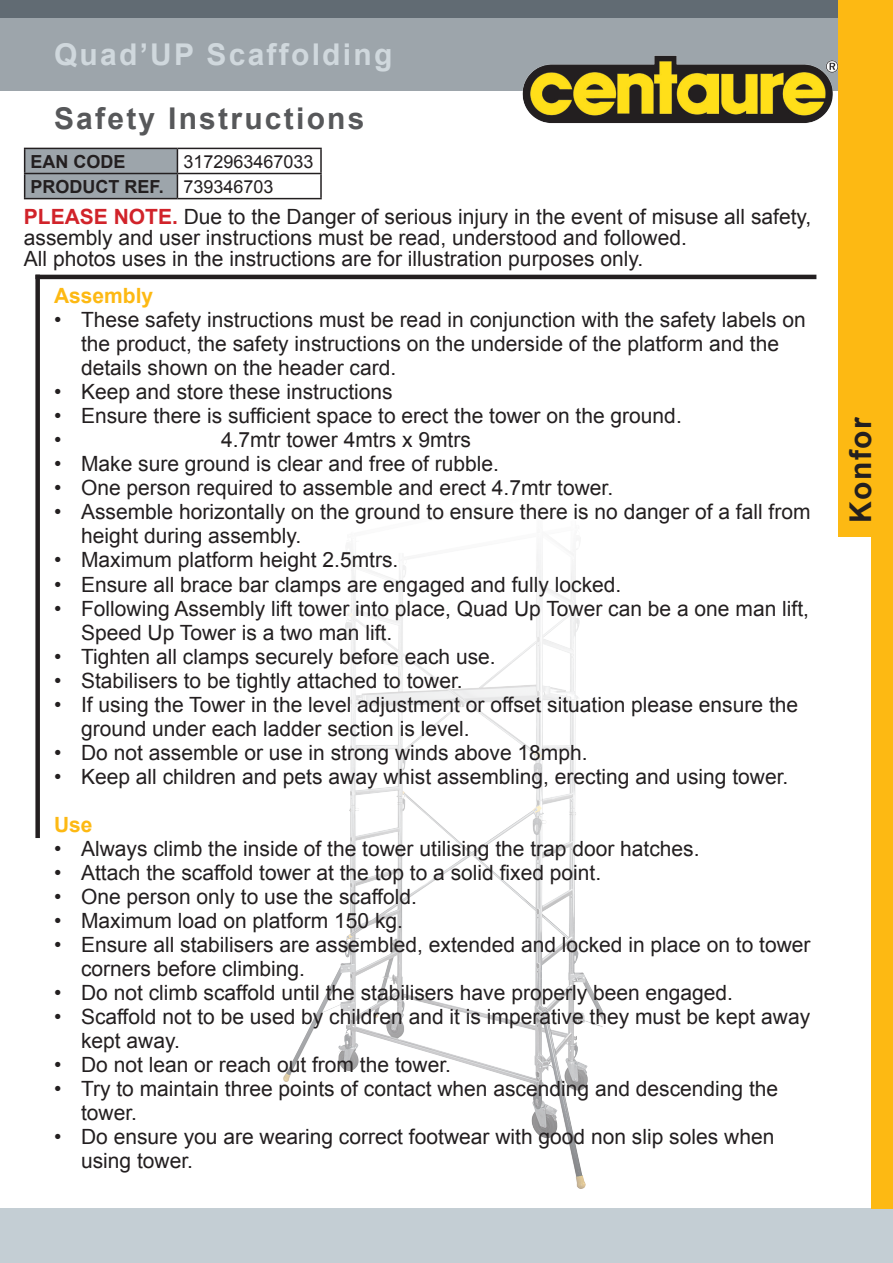
<style>
.page{position:relative;width:893px;height:1263px;background:#fff}
.page>*{position:absolute;margin:0;border:0;box-sizing:border-box;transform-origin:0 0}
.t1{font:700 30px "Arial";letter-spacing:.075em;color:#d0d8dd}
.t2{font:700 30px "Arial";letter-spacing:.075em;color:#57585a}
.t3{font:700 30px "Arial";letter-spacing:.05em;color:#231f20}
.Paragraph_Style_1{font:21px/24px "Arial";color:#231f20}
.Paragraph_Style_1-2{font:700 21px "Arial";color:#fdb913}
.t4{font:18px "Arial";color:#231f20}
.t5{font:700 18px "Arial";color:#231f20}
.s1{font-weight:700;color:#d1232a}
</style>
<div class="page">
<img style="left:283px;top:549px;width:256px;height:534px">
<div style="left:0;top:0;width:893px;height:18px;background:#616b73"></div>
<div style="left:0;top:18px;width:893px;height:72px;background:#9da5ab"></div>
<div style="left:0;top:1209px;width:893px;height:54px;background:#c4ced4"></div>
<div style="left:871px;top:0;width:22px;height:1209px;background:#fdb913"></div>
<div style="left:839px;top:0;width:34px;height:536px;background:#fdb913"></div>
<img style="left:520px;top:53px;width:319px;height:72px">
<hr style="left:177px;top:148px;width:145px;height:1px;background:#231f20">
<hr style="left:320px;top:149px;width:2px;height:24px;background:#231f20">
<hr style="left:177px;top:173px;width:145px;height:1px;background:#231f20">
<svg style="left:24px;top:148px;width:154px;height:50px;background:#949ba0"></svg>
<hr style="left:320px;top:174px;width:2px;height:24px;background:#231f20">
<hr style="left:24px;top:198px;width:153px;height:1px;background:#231f20">
<hr style="left:177px;top:198px;width:145px;height:1px;background:#231f20">
<div style="left:35px;top:275px;width:5px;height:563px;background:#231f20"></div>
<hr style="left:35px;top:275px;width:781px;height:4px;background:#231f20">
<p class="t1" style="left:54px;top:34px;width:340px">Quad’UP Scaffolding</p>
<p class="t2" style="left:54px;top:98px;width:312px">Safety Instructions</p>
<p class="t5" style="left:31px;top:149px;width:97px">EAN CODE</p>
<p class="t4" style="left:183px;top:149px;width:132px">3172963467033</p>
<p class="t5" style="left:31px;top:174px;width:135px">PRODUCT REF.</p>
<p class="t4" style="left:183px;top:174px;width:92px">739346703</p>
<p class="Paragraph_Style_1" style="left:24px;top:206px;width:789px;line-height:21px"><span class="s1">PLEASE NOTE.</span> Due to the Danger of serious injury in the event of misuse all safety, assembly and user instructions must be read, understood and followed.</p>
<p class="Paragraph_Style_1" style="left:24px;top:246px;width:621px">All photos uses in the instructions are for illustration purposes only.</p>
<p class="Paragraph_Style_1-2" style="left:54px;top:282px;width:101px">Assembly</p>
<p class="Paragraph_Style_1" style="left:81px;top:308px;width:726px;text-indent:-27px">• These safety instructions must be read in conjunction with the safety labels on the product, the safety instructions on the underside of the platform and the details shown on the header card.</p>
<p class="Paragraph_Style_1" style="left:54px;top:380px;width:340px">• Keep and store these instructions</p>
<p class="Paragraph_Style_1" style="left:54px;top:404px;width:629px">• Ensure there is sufficient space to erect the tower on the ground.</p>
<p class="Paragraph_Style_1" style="left:54px;top:428px;width:9px">•</p>
<p class="Paragraph_Style_1" style="left:221px;top:428px;width:251px">4.7mtr tower 4mtrs x 9mtrs</p>
<p class="Paragraph_Style_1" style="left:54px;top:452px;width:446px">• Make sure ground is clear and free of rubble.</p>
<p class="Paragraph_Style_1" style="left:54px;top:476px;width:561px">• One person required to assemble and erect 4.7mtr tower.</p>
<p class="Paragraph_Style_1" style="left:81px;top:500px;width:731px;text-indent:-27px">• Assemble horizontally on the ground to ensure there is no danger of a fall from height during assembly.</p>
<p class="Paragraph_Style_1" style="left:54px;top:548px;width:346px">• Maximum platform height 2.5mtrs.</p>
<p class="Paragraph_Style_1" style="left:54px;top:572px;width:569px">• Ensure all brace bar clamps are engaged and fully locked.</p>
<p class="Paragraph_Style_1" style="left:81px;top:596px;width:729px;text-indent:-27px">• Following Assembly lift tower into place, Quad Up Tower can be a one man lift,<br>Speed Up Tower is a two man lift.</p>
<p class="Paragraph_Style_1" style="left:54px;top:644px;width:443px">• Tighten all clamps securely before each use.</p>
<p class="Paragraph_Style_1" style="left:54px;top:668px;width:410px">• Stabilisers to be tightly attached to tower.</p>
<p class="Paragraph_Style_1" style="left:81px;top:692px;width:719px;text-indent:-27px">• If using the Tower in the level adjustment or offset situation please ensure the ground under each ladder section is level.</p>
<p class="Paragraph_Style_1" style="left:54px;top:740px;width:535px">• Do not assemble or use in strong winds above 18mph.</p>
<p class="Paragraph_Style_1" style="left:54px;top:764px;width:736px">• Keep all children and pets away whist assembling, erecting and using tower.</p>
<p class="Paragraph_Style_1-2" style="left:54px;top:810px;width:40px">Use</p>
<p class="Paragraph_Style_1" style="left:54px;top:836px;width:647px">• Always climb the inside of the tower utilising the trap door hatches.</p>
<p class="Paragraph_Style_1" style="left:54px;top:860px;width:549px">• Attach the scaffold tower at the top to a solid fixed point.</p>
<p class="Paragraph_Style_1" style="left:54px;top:884px;width:364px">• One person only to use the scaffold.</p>
<p class="Paragraph_Style_1" style="left:54px;top:908px;width:351px">• Maximum load on platform 150 kg.</p>
<p class="Paragraph_Style_1" style="left:81px;top:932px;width:731px;text-indent:-27px">• Ensure all stabilisers are assembled, extended and locked in place on to tower corners before climbing.</p>
<p class="Paragraph_Style_1" style="left:54px;top:980px;width:681px">• Do not climb scaffold until the stabilisers have properly been engaged.</p>
<p class="Paragraph_Style_1" style="left:81px;top:1004px;width:731px;text-indent:-27px">• Scaffold not to be used by children and it is imperative they must be kept away kept away.</p>
<p class="Paragraph_Style_1" style="left:54px;top:1052px;width:399px">• Do not lean or reach out from the tower.</p>
<p class="Paragraph_Style_1" style="left:81px;top:1076px;width:699px;text-indent:-27px">• Try to maintain three points of contact when ascending and descending the tower.</p>
<p class="Paragraph_Style_1" style="left:81px;top:1124px;width:695px;text-indent:-27px">• Do ensure you are wearing correct footwear with good non slip soles when using tower.</p>
<p class="t3" style="left:840px;top:523px;width:108px;rotate:-90deg">Konfor</p>
</div>
